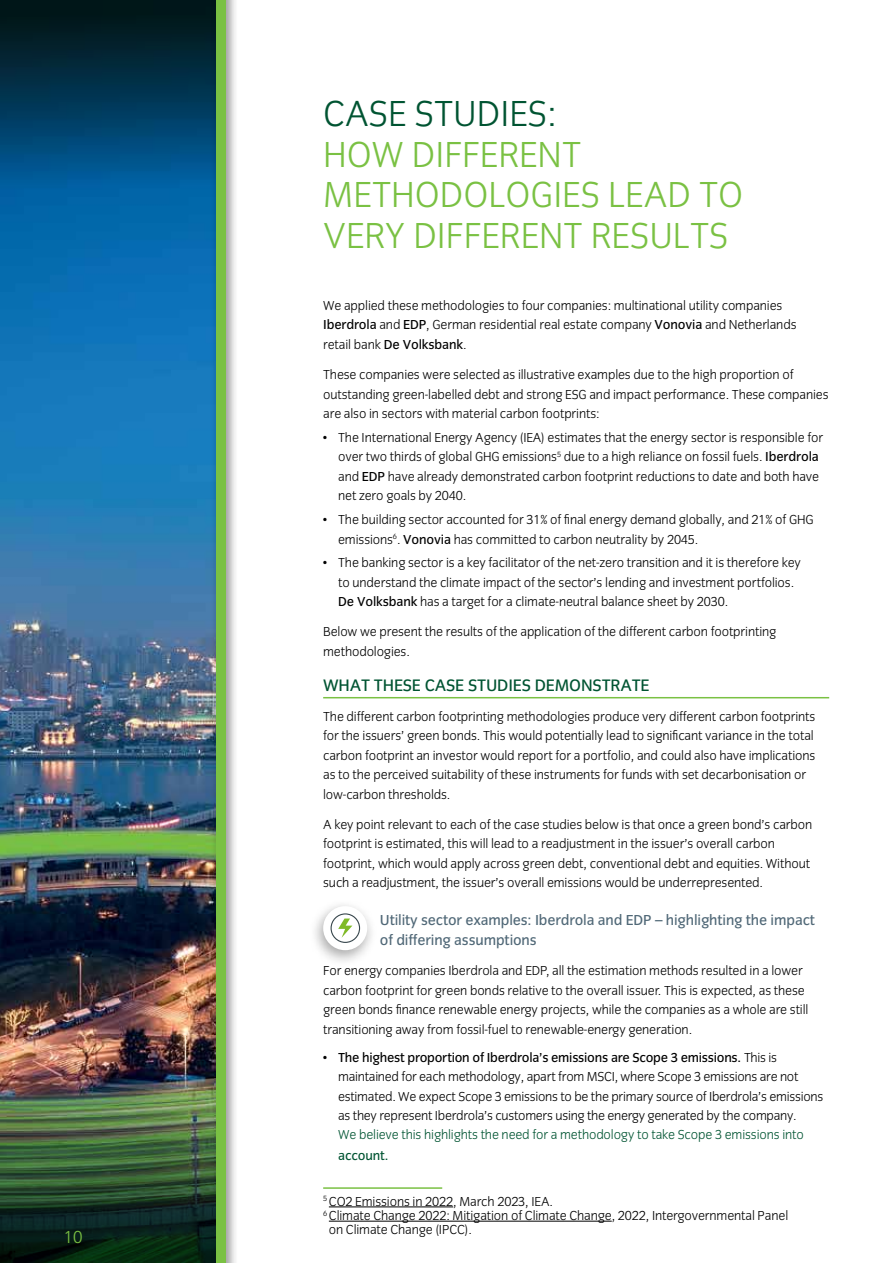
<style>
.page{position:relative;width:893px;height:1263px;background:#fff}
.page>*{position:absolute;margin:0;border:0;box-sizing:border-box;transform-origin:0 0}
.t1{font:37.5px/40.5px "Congress Sans Light Std";color:#7ac143}
.t2{font:37.5px "Congress Sans Light Std";color:#005432}
.t3{font:18px "Congress Sans Light Std";color:#7ac143}
.t4{font:17.25px "Congress Sans Std";letter-spacing:-.01em;color:#005432}
.t5{font:15px/20.2px "Congress Sans Std";letter-spacing:-.01em;color:#506877}
.t6{font:13.5px/19.5px "Congress Sans Light Std";letter-spacing:-.01em;color:#000}
.t7{font:13.5px "Congress Sans Light Std";letter-spacing:-.01em;color:#005432}
.t8{font:13.5px "Congress Sans Std";letter-spacing:-.02em;color:#000}
.t9{font:13.5px "Congress Sans Std";letter-spacing:-.01em;color:#005432}
.s1{font-family:"Congress Sans Std"}
.s2{font-family:"Congress Sans Light Std"}
</style>
<div class="page">
<img style="left:0;top:303px;width:211px;height:657px">
<img style="left:0;top:960px;width:211px;height:303px">
<svg style="left:0;top:0;width:211px;height:303px;background:#024a76"></svg>
<div style="left:211px;top:0;width:27px;height:1263px;background:#000;opacity:.45"></div>
<div style="left:217px;top:0;width:9px;height:1263px;background:#7ac143"></div>
<hr style="left:323px;top:697px;width:506px;height:1px;background:#7ac143">
<div style="left:309px;top:899px;width:68px;height:68px;background:#000;opacity:.35"></div>
<div style="left:323px;top:906px;width:44px;height:44px;background:#fff;border-radius:50%"></div>
<svg style="left:338px;top:918px;width:14px;height:20px"></svg>
<div style="left:331px;top:913px;width:29px;height:30px;border:1px solid #37464c;border-radius:50%"></div>
<hr style="left:323px;top:1187px;width:119px;height:2px;background:#7ac143">
<hr style="left:329px;top:1206px;width:124px;height:1px;background:#000">
<hr style="left:329px;top:1221px;width:283px;height:1px;background:#000">
<h2 class="t3" style="left:64px;top:1227px;width:20px">10</h2>
<h1 class="t2" style="left:323px;top:93px;width:235px">CASE STUDIES:</h1>
<h1 class="t1" style="left:323px;top:135px;width:422px">HOW DIFFERENT<br>METHODOLOGIES LEAD TO<br>VERY DIFFERENT RESULTS</h1>
<p class="t6" style="left:323px;top:296px;width:475px">We applied these methodologies to four companies: multinational utility companies<br><span class="s1">Iberdrola</span> and <span class="s1">EDP</span>, German residential real estate company <span class="s1">Vonovia</span> and Netherlands retail bank <span class="s1">De Volksbank</span>.</p>
<p class="t6" style="left:323px;top:365px;width:507px">These companies were selected as illustrative examples due to the high proportion of outstanding green-labelled debt and strong ESG and impact performance. These companies are also in sectors with material carbon footprints:</p>
<p class="t6" style="left:338px;top:428px;width:486px;text-indent:-15px">• The International Energy Agency (IEA) estimates that the energy sector is responsible for over two thirds of global GHG emissions<sup>5</sup> due to a high reliance on fossil fuels. <span class="s1">Iberdrola </span>and <span class="s1">EDP</span> have already demonstrated carbon footprint reductions to date and both have net zero goals by 2040.</p>
<p class="t6" style="left:338px;top:510px;width:477px;text-indent:-15px">• The building sector accounted for 31% of final energy demand globally, and 21% of GHG emissions<sup>6</sup>. <span class="s1">Vonovia</span> has committed to carbon neutrality by 2045.</p>
<p class="t6" style="left:338px;top:553px;width:464px;text-indent:-15px">• The banking sector is a key facilitator of the net-zero transition and it is therefore key to understand the climate impact of the sector’s lending and investment portfolios.<br><span class="s1">De Volksbank</span> has a target for a climate-neutral balance sheet by 2030.</p>
<p class="t6" style="left:323px;top:622px;width:455px">Below we present the results of the application of the different carbon footprinting methodologies.</p>
<p class="t4" style="left:323px;top:675px;width:328px">WHAT THESE CASE STUDIES DEMONSTRATE</p>
<p class="t6" style="left:323px;top:707px;width:494px">The different carbon footprinting methodologies produce very different carbon footprints for the issuers’ green bonds. This would potentially lead to significant variance in the total carbon footprint an investor would report for a portfolio, and could also have implications as to the perceived suitability of these instruments for funds with set decarbonisation or low-carbon thresholds.</p>
<p class="t6" style="left:323px;top:815px;width:491px">A key point relevant to each of the case studies below is that once a green bond’s carbon footprint is estimated, this will lead to a readjustment in the issuer’s overall carbon footprint, which would apply across green debt, conventional debt and equities. Without such a readjustment, the issuer’s overall emissions would be underrepresented.</p>
<p class="t5" style="left:380px;top:910px;width:436px">Utility sector examples: Iberdrola and EDP – highlighting the impact of differing assumptions</p>
<p class="t6" style="left:323px;top:961px;width:487px">For energy companies Iberdrola and EDP, all the estimation methods resulted in a lower carbon footprint for green bonds relative to the overall issuer. This is expected, as these green bonds finance renewable energy projects, while the companies as a whole are still transitioning away from fossil-fuel to renewable-energy generation.</p>
<p class="t8" style="left:323px;top:1049px;width:455px">• The highest proportion of Iberdrola’s emissions are Scope 3 emissions. <span class="s2">This is</span></p>
<p class="t6" style="left:338px;top:1067px;width:487px">maintained for each methodology, apart from MSCI, where Scope 3 emissions are not estimated. We expect Scope 3 emissions to be the primary source of Iberdrola’s emissions as they represent Iberdrola’s customers using the energy generated by the company.</p>
<p class="t7" style="left:338px;top:1128px;width:467px">We believe this highlights the need for a methodology to take Scope 3 emissions into</p>
<p class="t9" style="left:338px;top:1148px;width:52px">account.</p>
<p class="t6" style="left:323px;top:1192px;width:231px"><sup>5</sup> CO2 Emissions in 2022, March 2023, IEA.</p>
<p class="t6" style="left:323px;top:1206px;width:467px"><sup>6</sup> Climate Change 2022: Mitigation of Climate Change, 2022, Intergovernmental Panel</p>
<p class="t6" style="left:329px;top:1220px;width:145px">on Climate Change (IPCC).</p>
</div>
